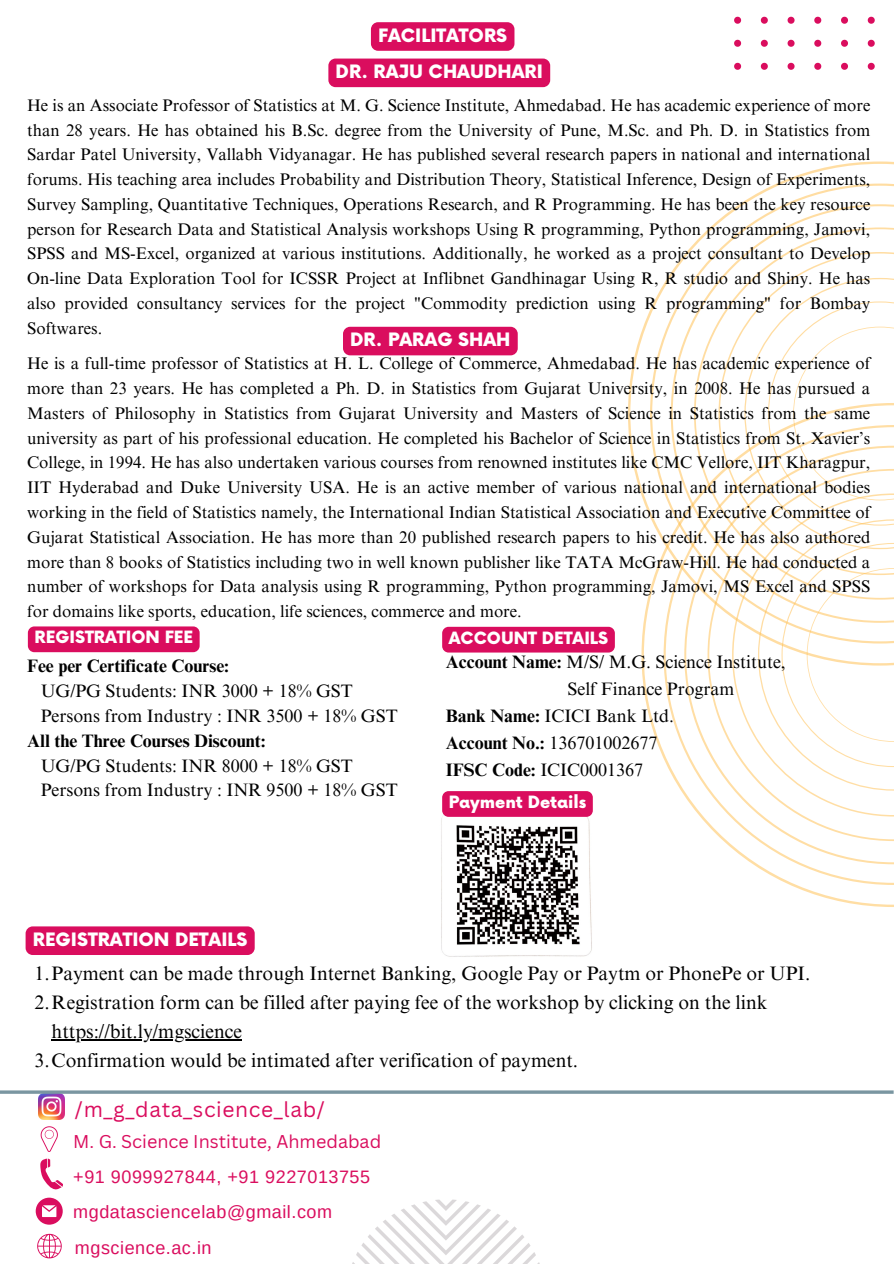
<style>
.page{position:relative;width:894px;height:1264px;background:#fff}
.page>*{position:absolute;margin:0;border:0;box-sizing:border-box;transform-origin:0 0}
.t1{font:21px "Canva Sans";letter-spacing:.03em;color:#da0d5e}
.t2{font:19.5px "Times NRMT Pro";color:#000}
.t3{font:18px "Times NRMT Pro";color:#000}
.t4{font:18px "Arimo";letter-spacing:.03em;color:#da0d5e}
.t5{font:900 18px "Now";color:#fff}
.t6{font:700 18px "Times NRMT Pro";color:#000}
.t7{font:18px "Canva Sans";color:#da0d5e}
.t8{font:16.8px/24.8px "Times NRMT Pro";color:#000;text-align:justify}
.t9{font:900 16.5px "Now";color:#fff}
.s1{font-weight:700}
</style>
<div class="page">
<svg style="left:641px;top:665px;width:252px;height:242px"></svg>
<svg style="left:663px;top:665px;width:230px;height:220px"></svg>
<svg style="left:744px;top:665px;width:149px;height:125px"></svg>
<svg style="left:628px;top:161px;width:265px;height:504px"></svg>
<svg style="left:649px;top:183px;width:244px;height:460px"></svg>
<svg style="left:352px;top:1199px;width:187px;height:64px"></svg>
<svg style="left:40px;top:1158px;width:23px;height:32px"></svg>
<svg style="left:37px;top:1233px;width:25px;height:25px"></svg>
<svg style="left:41px;top:1126px;width:17px;height:25px"></svg>
<svg style="left:36px;top:1197px;width:26px;height:27px"></svg>
<img style="left:38px;top:1093px;width:26px;height:26px">
<hr style="left:0;top:1090px;width:893px;height:3px;background:#7a96a1">
<svg style="left:734px;top:17px;width:6px;height:7px"></svg>
<svg style="left:760px;top:17px;width:7px;height:7px"></svg>
<svg style="left:787px;top:17px;width:7px;height:7px"></svg>
<svg style="left:814px;top:17px;width:7px;height:7px"></svg>
<svg style="left:841px;top:17px;width:6px;height:7px"></svg>
<svg style="left:867px;top:17px;width:7px;height:7px"></svg>
<svg style="left:734px;top:40px;width:6px;height:7px"></svg>
<svg style="left:760px;top:40px;width:7px;height:7px"></svg>
<svg style="left:787px;top:40px;width:7px;height:7px"></svg>
<svg style="left:814px;top:40px;width:7px;height:7px"></svg>
<svg style="left:841px;top:40px;width:6px;height:7px"></svg>
<svg style="left:867px;top:40px;width:7px;height:7px"></svg>
<svg style="left:734px;top:63px;width:6px;height:7px"></svg>
<svg style="left:760px;top:63px;width:7px;height:7px"></svg>
<svg style="left:787px;top:63px;width:7px;height:7px"></svg>
<svg style="left:814px;top:63px;width:7px;height:7px"></svg>
<svg style="left:841px;top:63px;width:6px;height:7px"></svg>
<svg style="left:867px;top:63px;width:7px;height:7px"></svg>
<img style="left:441px;top:807px;width:152px;height:150px">
<div style="left:343px;top:327px;width:174px;height:28px;background:#da0d5e;border-radius:7px"></div>
<div style="left:328px;top:59px;width:222px;height:28px;background:#da0d5e;border-radius:7px"></div>
<div style="left:371px;top:22px;width:143px;height:29px;background:#da0d5e;border-radius:7px"></div>
<div style="left:26px;top:926px;width:228px;height:29px;background:#da0d5e;border-radius:7px"></div>
<hr style="left:52px;top:1039px;width:190px;height:1px;background:#000">
<div style="left:28px;top:626px;width:171px;height:26px;background:#da0d5e;border-radius:6px"></div>
<div style="left:442px;top:627px;width:172px;height:25px;background:#da0d5e;border-radius:6px"></div>
<div style="left:442px;top:791px;width:150px;height:25px;background:#da0d5e;border-radius:6px"></div>
<h2 class="t5" style="left:378px;top:25px;width:131px">FACILITATORS</h2>
<h2 class="t5" style="left:335px;top:62px;width:209px">DR. RAJU CHAUDHARI</h2>
<p class="t8" style="left:27px;top:95px;width:844px">He is an Associate Professor of Statistics at M. G. Science Institute, Ahmedabad. He has academic experience of more than 28 years. He has obtained his B.Sc. degree from the University of Pune, M.Sc. and Ph. D. in Statistics from Sardar Patel University, Vallabh Vidyanagar. He has published several research papers in national and international forums. His teaching area includes Probability and Distribution Theory, Statistical Inference, Design of Experiments, Survey Sampling, Quantitative Techniques, Operations Research, and R Programming. He has been the key resource person for Research Data and Statistical Analysis workshops Using R programming, Python programming, Jamovi, SPSS and MS-Excel, organized at various institutions. Additionally, he worked as a project consultant to Develop On-line Data Exploration Tool for ICSSR Project at Inflibnet Gandhinagar Using R, R studio and Shiny. He has also provided consultancy services for the project "Commodity prediction using R programming" for Bombay Softwares.</p>
<h2 class="t5" style="left:350px;top:330px;width:162px">DR. PARAG SHAH</h2>
<p class="t8" style="left:27px;top:353px;width:844px">He is a full-time professor of Statistics at H. L. College of Commerce, Ahmedabad. He has academic experience of more than 23 years. He has completed a Ph. D. in Statistics from Gujarat University, in 2008. He has pursued a Masters of Philosophy in Statistics from Gujarat University and Masters of Science in Statistics from the same university as part of his professional education. He completed his Bachelor of Science in Statistics from St. Xavier’s College, in 1994. He has also undertaken various courses from renowned institutes like CMC Vellore, IIT Kharagpur, IIT Hyderabad and Duke University USA. He is an active member of various national and international bodies working in the field of Statistics namely, the International Indian Statistical Association and Executive Committee of Gujarat Statistical Association. He has more than 20 published research papers to his credit. He has also authored more than 8 books of Statistics including two in well known publisher like TATA McGraw-Hill. He had conducted a number of workshops for Data analysis using R programming, Python programming, Jamovi, MS Excel and SPSS for domains like sports, education, life sciences, commerce and more.</p>
<p class="t9" style="left:34px;top:628px;width:160px">REGISTRATION FEE</p>
<p class="t6" style="left:27px;top:659px;width:203px">Fee per Certificate Course:</p>
<p class="t3" style="left:41px;top:684px;width:313px">UG/PG Students: INR 3000 + 18% GST</p>
<p class="t3" style="left:41px;top:709px;width:358px">Persons from Industry : INR 3500 + 18% GST</p>
<p class="t6" style="left:27px;top:733px;width:240px">All the Three Courses Discount:</p>
<p class="t3" style="left:41px;top:758px;width:313px">UG/PG Students: INR 8000 + 18% GST</p>
<p class="t3" style="left:41px;top:783px;width:358px">Persons from Industry : INR 9500 + 18% GST</p>
<h2 class="t9" style="left:448px;top:628px;width:161px">ACCOUNT DETAILS</h2>
<p class="t3" style="left:446px;top:655px;width:341px"><span class="s1">Account Name:</span> M/S/ M.G. Science Institute,</p>
<p class="t3" style="left:567px;top:682px;width:168px">Self Finance Program</p>
<p class="t3" style="left:446px;top:709px;width:229px"><span class="s1">Bank Name:</span> ICICI Bank Ltd.</p>
<h3 class="t3" style="left:446px;top:736px;width:213px"><span class="s1">Account No.:</span> 136701002677</h3>
<p class="t3" style="left:446px;top:763px;width:199px"><span class="s1">IFSC Code:</span> ICIC0001367</p>
<p class="t9" style="left:448px;top:793px;width:139px">Payment Details</p>
<p class="t5" style="left:33px;top:929px;width:216px">REGISTRATION DETAILS</p>
<p class="t2" style="left:35px;top:965px;width:776px">1.Payment can be made through Internet Banking, Google Pay or Paytm or PhonePe or UPI.</p>
<p class="t2" style="left:35px;top:994px;width:734px">2.Registration form can be filled after paying fee of the workshop by clicking on the link</p>
<p class="t2" style="left:52px;top:1024px;width:192px">https://bit.ly/mgscience</p>
<p class="t2" style="left:35px;top:1053px;width:545px">3.Confirmation would be intimated after verification of payment.</p>
<p class="t1" style="left:75px;top:1094px;width:251px">/m_g_data_science_lab/</p>
<p class="t7" style="left:73px;top:1129px;width:309px">M. G. Science Institute, Ahmedabad</p>
<p class="t4" style="left:73px;top:1166px;width:298px">+91 9099927844, +91 9227013755</p>
<p class="t4" style="left:73px;top:1201px;width:260px">mgdatasciencelab@gmail.com</p>
<p class="t4" style="left:75px;top:1237px;width:138px">mgscience.ac.in</p>
</div>
